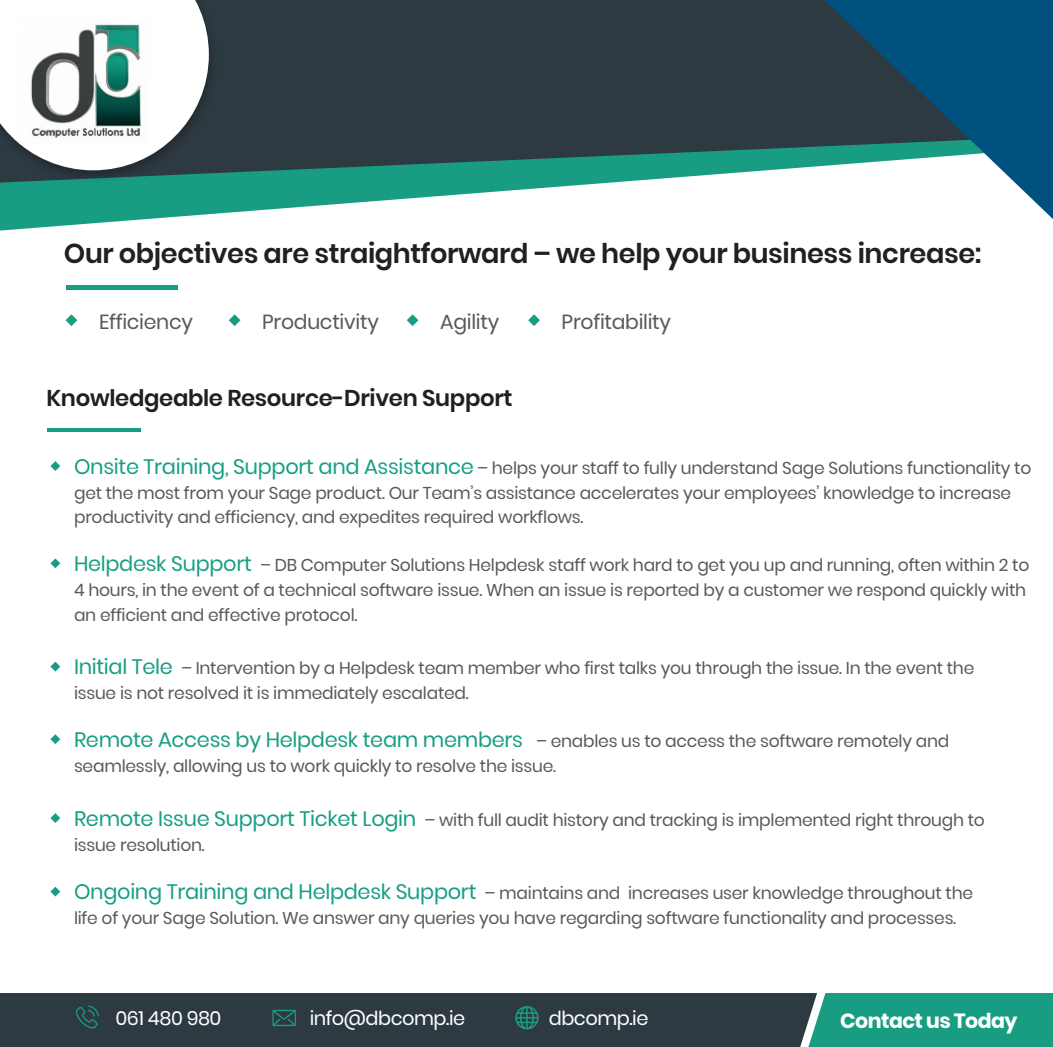
<style>
.page{position:relative;width:1053px;height:1047px;background:#fff}
.page>*{position:absolute;margin:0;border:0;box-sizing:border-box;transform-origin:0 0}
.t1{font:600 27.12px "Poppins";letter-spacing:-.015em;color:#231f20}
.t2{font:600 22.75px "Poppins";letter-spacing:-.015em;color:#231f20}
.t3{font:700 20.5px "Poppins";letter-spacing:-.025em;color:#fff}
.t4{font:20.38px "Poppins";letter-spacing:-.015em;color:#58595b}
.t5{font:19.38px "Poppins";letter-spacing:-.025em;color:#fff}
.t6{font:17.12px/24.8px "Poppins";letter-spacing:-.015em;color:#58595b}
.s1{font-size:20.88px;color:#189e83}
</style>
<div class="page">
<svg style="left:0;top:182px;width:617px;height:48px"></svg>
<svg style="left:223px;top:0;width:601px;height:182px;background:#2e474b"></svg>
<svg style="left:824px;top:0;width:228px;height:218px"></svg>
<img style="left:0;top:0;width:223px;height:189px">
<svg style="left:0;top:0;width:209px;height:170px"></svg>
<img style="left:19px;top:13px;width:129px;height:131px">
<div style="left:0;top:993px;width:808px;height:53px;background:#2e3a42"></div>
<div style="left:808px;top:993px;width:244px;height:53px;background:#189d82"></div>
<svg style="left:272px;top:1009px;width:24px;height:16px"></svg>
<svg style="left:76px;top:1005px;width:23px;height:23px"></svg>
<svg style="left:515px;top:1005px;width:23px;height:24px"></svg>
<div style="left:66px;top:285px;width:111px;height:5px;background:#189d82"></div>
<hr style="left:47px;top:428px;width:93px;height:4px;background:#189d82">
<svg style="left:50px;top:461px;width:10px;height:10px"></svg>
<svg style="left:50px;top:558px;width:10px;height:10px"></svg>
<svg style="left:50px;top:661px;width:10px;height:10px"></svg>
<svg style="left:50px;top:734px;width:10px;height:10px"></svg>
<svg style="left:50px;top:813px;width:10px;height:9px"></svg>
<svg style="left:50px;top:886px;width:10px;height:10px"></svg>
<svg style="left:66px;top:314px;width:11px;height:12px"></svg>
<svg style="left:229px;top:314px;width:11px;height:12px"></svg>
<svg style="left:528px;top:314px;width:12px;height:12px"></svg>
<svg style="left:406px;top:314px;width:12px;height:12px"></svg>
<h1 class="t1" style="left:64px;top:237px;width:918px">Our objectives are straightforward – we help your business increase:</h1>
<p class="t4" style="left:99px;top:309px;width:95px">Efficiency</p>
<p class="t4" style="left:262px;top:309px;width:118px">Productivity</p>
<p class="t4" style="left:440px;top:309px;width:61px">Agility</p>
<p class="t4" style="left:561px;top:309px;width:111px">Profitability</p>
<h2 class="t2" style="left:46px;top:384px;width:467px">Knowledgeable Resource-Driven Support</h2>
<p class="t6" style="left:74px;top:455px;width:958px"><span class="s1">Onsite Training, Support and Assistance</span> – helps your staff to fully understand Sage Solutions functionality to get the most from your Sage product. Our Team’s assistance accelerates your employees’ knowledge to increase productivity and efficiency, and expedites required workflows.</p>
<p class="t6" style="left:74px;top:553px;width:956px"><span class="s1">Helpdesk Support</span> – DB Computer Solutions Helpdesk staff work hard to get you up and running, often within 2 to<br>4 hours, in the event of a technical software issue. When an issue is reported by a customer we respond quickly with an efficient and effective protocol.</p>
<p class="t6" style="left:74px;top:656px;width:901px"><span class="s1">Initial Tele</span> – Intervention by a Helpdesk team member who first talks you through the issue. In the event the issue is not resolved it is immediately escalated.</p>
<p class="t6" style="left:74px;top:728px;width:876px"><span class="s1">Remote Access by Helpdesk team members</span> – enables us to access the software remotely and seamlessly, allowing us to work quickly to resolve the issue.</p>
<p class="t6" style="left:74px;top:807px;width:912px"><span class="s1">Remote Issue Support Ticket Login</span> – with full audit history and tracking is implemented right through to issue resolution.</p>
<p class="t6" style="left:74px;top:881px;width:900px"><span class="s1">Ongoing Training and Helpdesk Support</span> – maintains and increases user knowledge throughout the life of your Sage Solution. We answer any queries you have regarding software functionality and processes.</p>
<p class="t5" style="left:116px;top:1007px;width:107px">061 480 980</p>
<p class="t5" style="left:310px;top:1007px;width:157px">info@dbcomp.ie</p>
<p class="t5" style="left:549px;top:1006px;width:101px">dbcomp.ie</p>
<p class="t3" style="left:840px;top:1008px;width:179px">Contact us Today</p>
</div>
